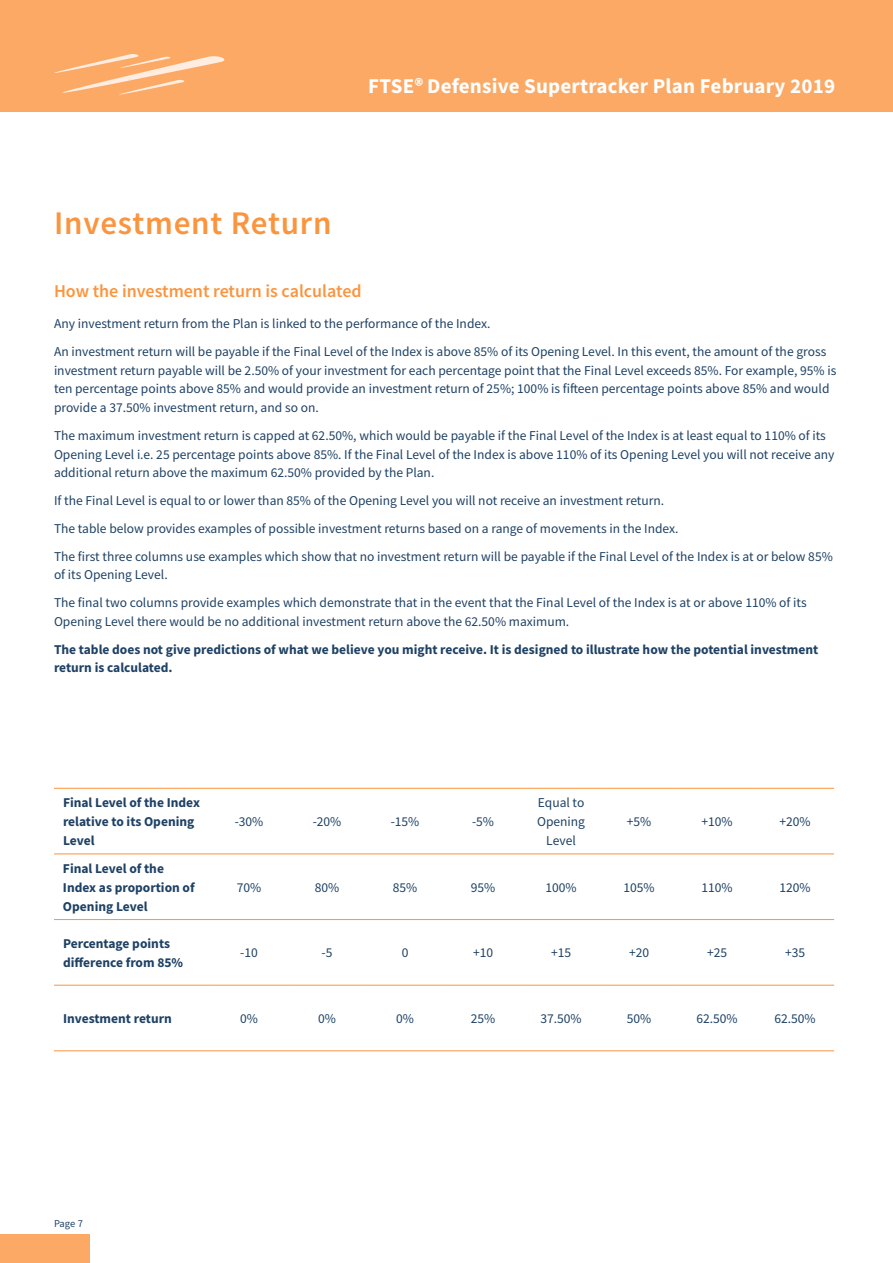
<style>
.page{position:relative;width:893px;height:1263px;background:#fff}
.page>*{position:absolute;margin:0;border:0;box-sizing:border-box;transform-origin:0 0}
.t1{font:600 33px "Source Sans Pro";letter-spacing:.025em;color:#fb943e}
.t2{font:700 21px "Source Sans Pro";letter-spacing:.01em;color:#fff}
.t3{font:600 18px "Source Sans Pro";color:#fb943e}
.t4{font:13.5px/18.8px "Source Sans Pro";color:#1e4164}
.t5{font:700 13.5px/18.8px "Source Sans Pro";color:#1e4164}
.t6{font:10.5px "Source Sans Pro";color:#1e4164}
.s1{font-family:"ITC Stone Sans Com"}
</style>
<div class="page">
<div style="left:0;top:0;width:893px;height:112px;background:#fca965"></div>
<svg style="left:54px;top:54px;width:171px;height:41px"></svg>
<div style="left:0;top:1234px;width:89px;height:29px;background:#fca965"></div>
<hr style="left:54px;top:788px;width:156px;height:1px;background:#fb943e">
<hr style="left:210px;top:788px;width:78px;height:1px;background:#fb943e">
<hr style="left:288px;top:788px;width:78px;height:1px;background:#fb943e">
<hr style="left:366px;top:788px;width:78px;height:1px;background:#fb943e">
<hr style="left:444px;top:788px;width:78px;height:1px;background:#fb943e">
<hr style="left:522px;top:788px;width:78px;height:1px;background:#fb943e">
<hr style="left:600px;top:788px;width:78px;height:1px;background:#fb943e">
<hr style="left:678px;top:788px;width:78px;height:1px;background:#fb943e">
<hr style="left:756px;top:788px;width:78px;height:1px;background:#fb943e">
<hr style="left:54px;top:853px;width:156px;height:1px;background:#fb943e">
<hr style="left:210px;top:853px;width:78px;height:1px;background:#fb943e">
<hr style="left:288px;top:853px;width:78px;height:1px;background:#fb943e">
<hr style="left:366px;top:853px;width:78px;height:1px;background:#fb943e">
<hr style="left:444px;top:853px;width:78px;height:1px;background:#fb943e">
<hr style="left:522px;top:853px;width:78px;height:1px;background:#fb943e">
<hr style="left:600px;top:853px;width:78px;height:1px;background:#fb943e">
<hr style="left:678px;top:853px;width:78px;height:1px;background:#fb943e">
<hr style="left:756px;top:853px;width:78px;height:1px;background:#fb943e">
<hr style="left:54px;top:919px;width:156px;height:1px;background:#fb943e">
<hr style="left:210px;top:919px;width:78px;height:1px;background:#fb943e">
<hr style="left:288px;top:919px;width:78px;height:1px;background:#fb943e">
<hr style="left:366px;top:919px;width:78px;height:1px;background:#fb943e">
<hr style="left:444px;top:919px;width:78px;height:1px;background:#fb943e">
<hr style="left:522px;top:919px;width:78px;height:1px;background:#fb943e">
<hr style="left:600px;top:919px;width:78px;height:1px;background:#fb943e">
<hr style="left:678px;top:919px;width:78px;height:1px;background:#fb943e">
<hr style="left:756px;top:919px;width:78px;height:1px;background:#fb943e">
<hr style="left:54px;top:985px;width:156px;height:1px;background:#fb943e">
<hr style="left:210px;top:985px;width:78px;height:1px;background:#fb943e">
<hr style="left:288px;top:985px;width:78px;height:1px;background:#fb943e">
<hr style="left:366px;top:985px;width:78px;height:1px;background:#fb943e">
<hr style="left:444px;top:985px;width:78px;height:1px;background:#fb943e">
<hr style="left:522px;top:985px;width:78px;height:1px;background:#fb943e">
<hr style="left:600px;top:985px;width:78px;height:1px;background:#fb943e">
<hr style="left:678px;top:985px;width:78px;height:1px;background:#fb943e">
<hr style="left:756px;top:985px;width:78px;height:1px;background:#fb943e">
<hr style="left:54px;top:1050px;width:156px;height:1px;background:#fb943e">
<hr style="left:210px;top:1050px;width:78px;height:1px;background:#fb943e">
<hr style="left:288px;top:1050px;width:78px;height:1px;background:#fb943e">
<hr style="left:366px;top:1050px;width:78px;height:1px;background:#fb943e">
<hr style="left:444px;top:1050px;width:78px;height:1px;background:#fb943e">
<hr style="left:522px;top:1050px;width:78px;height:1px;background:#fb943e">
<hr style="left:600px;top:1050px;width:78px;height:1px;background:#fb943e">
<hr style="left:678px;top:1050px;width:78px;height:1px;background:#fb943e">
<hr style="left:756px;top:1050px;width:78px;height:1px;background:#fb943e">
<h2 class="t2" style="left:368px;top:72px;width:468px">FTSE<span class="s1">®</span> Defensive Supertracker Plan February 2019</h2>
<h1 class="t1" style="left:54px;top:201px;width:279px">Investment Return</h1>
<h3 class="t3" style="left:54px;top:279px;width:309px">How the investment return is calculated</h3>
<p class="t4" style="left:54px;top:310px;width:774px;line-height:27.8px">Any investment return from the Plan is linked to the performance of the Index.<br>An investment return will be payable if the Final Level of the Index is above 85% of its Opening Level. In this event, the amount of the gross</p>
<p class="t4" style="left:54px;top:361px;width:784px">investment return payable will be 2.50% of your investment for each percentage point that the Final Level exceeds 85%. For example, 95% is ten percentage points above 85% and would provide an investment return of 25%; 100% is fifteen percentage points above 85% and would provide a 37.50% investment return, and so on.</p>
<p class="t4" style="left:54px;top:426px;width:782px">The maximum investment return is capped at 62.50%, which would be payable if the Final Level of the Index is at least equal to 110% of its<br>Opening Level i.e. 25 percentage points above 85%. If the Final Level of the Index is above 110% of its Opening Level you will not receive any additional return above the maximum 62.50% provided by the Plan.</p>
<p class="t4" style="left:54px;top:487px;width:780px;line-height:27.8px">If the Final Level is equal to or lower than 85% of the Opening Level you will not receive an investment return.<br>The table below provides examples of possible investment returns based on a range of movements in the Index.<br>The first three columns use examples which show that no investment return will be payable if the Final Level of the Index is at or below 85%</p>
<p class="t4" style="left:54px;top:561px;width:754px;line-height:27.8px">of its Opening Level.<br>The final two columns provide examples which demonstrate that in the event that the Final Level of the Index is at or above 110% of its</p>
<p class="t4" style="left:54px;top:612px;width:517px">Opening Level there would be no additional investment return above the 62.50% maximum.</p>
<p class="t5" style="left:54px;top:639px;width:766px">The table does not give predictions of what we believe you might receive. It is designed to illustrate how the potential investment return is calculated.</p>
<p class="t5" style="left:63px;top:793px;width:138px">Final Level of the Index relative to its Opening<br>Level</p>
<p class="t5" style="left:63px;top:859px;width:133px">Final Level of the<br>Index as proportion of<br>Opening Level</p>
<p class="t4" style="left:235px;top:812px;width:30px">-30%</p>
<p class="t4" style="left:313px;top:812px;width:30px">-20%</p>
<p class="t4" style="left:391px;top:812px;width:30px">-15%</p>
<p class="t4" style="left:472px;top:812px;width:24px">-5%</p>
<p class="t4" style="left:537px;top:793px;width:50px;text-align:center">Equal to<br>Opening<br>Level</p>
<p class="t4" style="left:627px;top:812px;width:26px">+5%</p>
<p class="t4" style="left:701px;top:812px;width:33px">+10%</p>
<p class="t4" style="left:779px;top:812px;width:33px">+20%</p>
<p class="t4" style="left:237px;top:878px;width:26px">70%</p>
<p class="t4" style="left:315px;top:878px;width:26px">80%</p>
<p class="t4" style="left:393px;top:878px;width:26px">85%</p>
<p class="t4" style="left:471px;top:878px;width:26px">95%</p>
<p class="t4" style="left:545px;top:878px;width:33px">100%</p>
<p class="t4" style="left:623px;top:878px;width:33px">105%</p>
<p class="t4" style="left:701px;top:878px;width:33px">110%</p>
<p class="t4" style="left:779px;top:878px;width:33px">120%</p>
<p class="t5" style="left:63px;top:934px;width:122px">Percentage points difference from 85%</p>
<p class="t4" style="left:240px;top:943px;width:19px">-10</p>
<p class="t4" style="left:322px;top:943px;width:12px">-5</p>
<p class="t4" style="left:402px;top:943px;width:8px">0</p>
<p class="t4" style="left:473px;top:943px;width:22px">+10</p>
<p class="t4" style="left:551px;top:943px;width:22px">+15</p>
<p class="t4" style="left:629px;top:943px;width:22px">+20</p>
<p class="t4" style="left:707px;top:943px;width:22px">+25</p>
<p class="t4" style="left:785px;top:943px;width:22px">+35</p>
<p class="t5" style="left:63px;top:1009px;width:110px">Investment return</p>
<p class="t4" style="left:240px;top:1009px;width:19px">0%</p>
<p class="t4" style="left:318px;top:1009px;width:19px">0%</p>
<p class="t4" style="left:396px;top:1009px;width:19px">0%</p>
<p class="t4" style="left:471px;top:1009px;width:26px">25%</p>
<p class="t4" style="left:540px;top:1009px;width:43px">37.50%</p>
<p class="t4" style="left:627px;top:1009px;width:26px">50%</p>
<p class="t4" style="left:696px;top:1009px;width:43px">62.50%</p>
<p class="t4" style="left:774px;top:1009px;width:43px">62.50%</p>
<p class="t6" style="left:54px;top:1217px;width:30px">Page 7</p>
</div>
